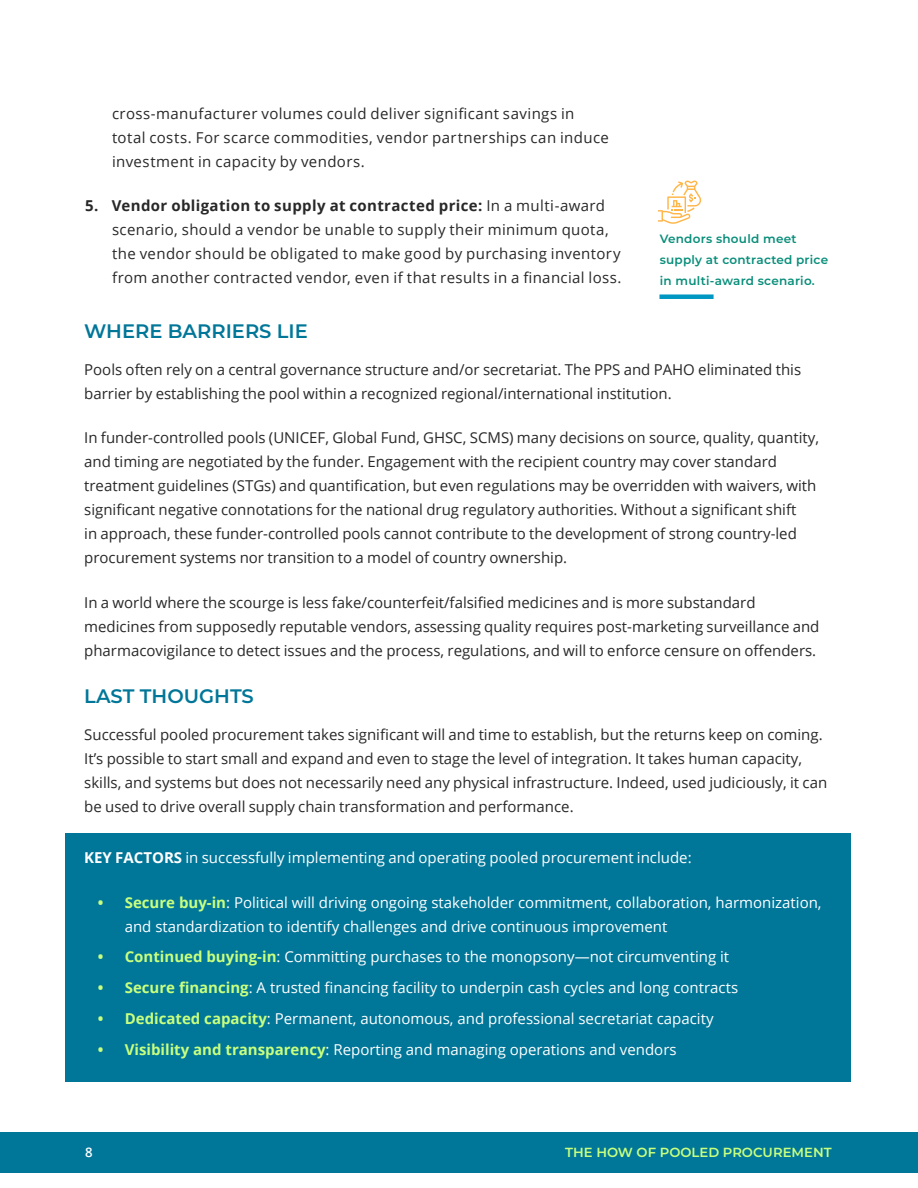
<style>
.page{position:relative;width:918px;height:1188px;background:#fff}
.page>*{position:absolute;margin:0;border:0;box-sizing:border-box;transform-origin:0 0}
.t1{font:600 19.5px "Montserrat";color:#007698}
.t2{font:15px/24px "Open Sans";color:#292829}
.t3{font:15px/24px "Open Sans";color:#fff}
.t4{font:15px/24px "Open Sans";letter-spacing:.025em;color:#292829}
.t5{font:600 13.2px "Montserrat";color:#c8ff7e}
.t6{font:600 13.2px "Open Sans";color:#fff}
.t7{font:600 12px/21px "Montserrat";letter-spacing:.02em;color:#088e7a}
.s1{font-weight:700}
.s2{font-weight:700;color:#c8ff7e}
</style>
<div class="page">
<div style="left:65px;top:833px;width:785px;height:249px;background:#007698"></div>
<div style="left:659px;top:294px;width:55px;height:5px;background:#0098c2"></div>
<svg style="left:658px;top:180px;width:43px;height:44px"></svg>
<div style="left:0;top:1132px;width:918px;height:41px;background:#007698"></div>
<p class="t4" style="left:112px;top:102px;width:498px">cross-manufacturer volumes could deliver significant savings in total costs. For scarce commodities, vendor partnerships can induce investment in capacity by vendors.</p>
<p class="t4" style="left:112px;top:193px;width:511px;text-indent:-27px"><span class="s1">5. Vendor obligation to supply at contracted price:</span> In a multi-award scenario, should a vendor be unable to supply their minimum quota, the vendor should be obligated to make good by purchasing inventory from another contracted vendor, even if that results in a financial loss.</p>
<h1 class="t1" style="left:84px;top:317px;width:225px">WHERE BARRIERS LIE</h1>
<p class="t2" style="left:84px;top:357px;width:719px">Pools often rely on a central governance structure and/or secretariat. The PPS and PAHO eliminated this barrier by establishing the pool within a recognized regional/international institution.</p>
<p class="t2" style="left:84px;top:426px;width:736px">In funder-controlled pools (UNICEF, Global Fund, GHSC, SCMS) many decisions on source, quality, quantity, and timing are negotiated by the funder. Engagement with the recipient country may cover standard treatment guidelines (STGs) and quantification, but even regulations may be overridden with waivers, with significant negative connotations for the national drug regulatory authorities. Without a significant shift<br>in approach, these funder-controlled pools cannot contribute to the development of strong country-led procurement systems nor transition to a model of country ownership.</p>
<p class="t2" style="left:84px;top:590px;width:737px">In a world where the scourge is less fake/counterfeit/falsified medicines and is more substandard medicines from supposedly reputable vendors, assessing quality requires post-marketing surveillance and pharmacovigilance to detect issues and the process, regulations, and will to enforce censure on offenders.</p>
<h1 class="t1" style="left:84px;top:682px;width:171px">LAST THOUGHTS</h1>
<p class="t2" style="left:84px;top:723px;width:744px">Successful pooled procurement takes significant will and time to establish, but the returns keep on coming.<br>It’s possible to start small and expand and even to stage the level of integration. It takes human capacity, skills, and systems but does not necessarily need any physical infrastructure. Indeed, used judiciously, it can be used to drive overall supply chain transformation and performance.</p>
<p class="t3" style="left:84px;top:846px;width:609px"><span class="s1">KEY FACTORS</span> in successfully implementing and operating pooled procurement include:</p>
<p class="t3" style="left:125px;top:890px;width:698px;text-indent:-27px"><span class="s2">• Secure buy-in</span>: Political will driving ongoing stakeholder commitment, collaboration, harmonization, and standardization to identify challenges and drive continuous improvement</p>
<p class="t3" style="left:98px;top:945px;width:633px"><span class="s2">• Continued buying-in</span>: Committing purchases to the monopsony—not circumventing it</p>
<p class="t3" style="left:98px;top:975px;width:642px"><span class="s2">• Secure financing</span>: A trusted financing facility to underpin cash cycles and long contracts</p>
<p class="t3" style="left:98px;top:1006px;width:617px"><span class="s2">• Dedicated capacity</span>: Permanent, autonomous, and professional secretariat capacity</p>
<p class="t3" style="left:98px;top:1037px;width:580px"><span class="s2">• Visibility and transparency</span>: Reporting and managing operations and vendors</p>
<p class="t7" style="left:660px;top:228px;width:170px">Vendors should meet supply at contracted price in multi-award scenario.</p>
<p class="t6" style="left:85px;top:1143px;width:9px">8</p>
<p class="t5" style="left:565px;top:1143px;width:268px">THE HOW OF POOLED PROCUREMENT</p>
</div>
